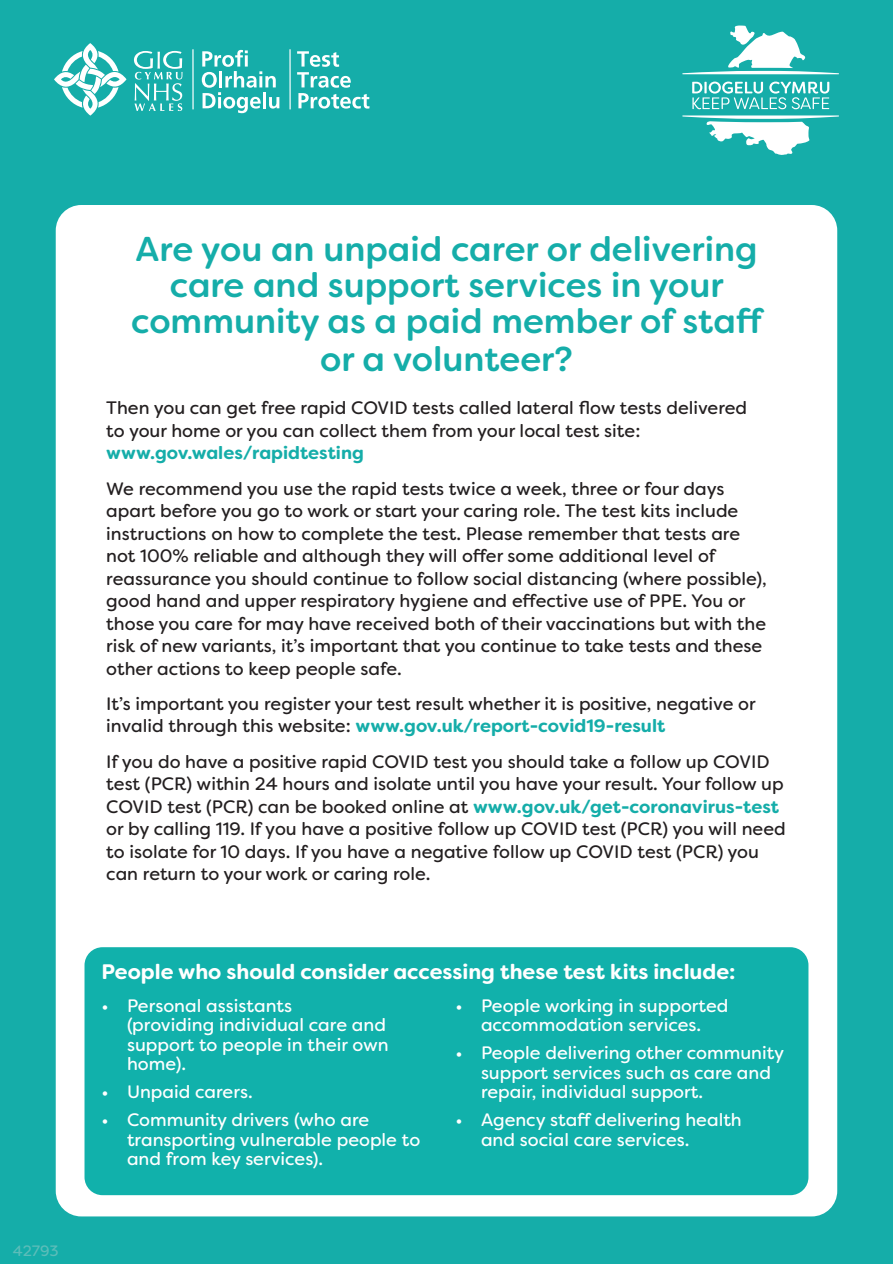
<style>
.page{position:relative;width:893px;height:1276px;background:#fff}
.page>*{position:absolute;margin:0;border:0;box-sizing:border-box;transform-origin:0 0}
.t1{font:500 34.5px/36.5px "Filson Soft";color:#15ada9;text-align:center}
.t2{font:700 21px "Filson Soft";color:#fff}
.t3{font:18px/22.5px "Filson Soft";color:#231f20}
.t4{font:18px/19.5px "Filson Soft";color:#fff}
.t5{font:700 18px "Filson Soft";color:#15ada9}
.t6{font:15px "Filson Soft";color:#5cbdb9}
.s1{font-weight:700;color:#15ada9}
</style>
<div class="page">
<div style="left:0;top:0;width:893px;height:1263px;background:#15ada9"></div>
<div style="left:56px;top:205px;width:781px;height:1011px;background:#fff;border-radius:26px"></div>
<hr style="left:192px;top:49px;width:2px;height:60px;background:#fff">
<svg style="left:54px;top:43px;width:73px;height:73px"></svg>
<svg style="left:134px;top:51px;width:49px;height:60px"></svg>
<hr style="left:289px;top:49px;width:2px;height:60px;background:#fff">
<svg style="left:202px;top:50px;width:77px;height:63px"></svg>
<svg style="left:297px;top:51px;width:72px;height:58px"></svg>
<svg style="left:682px;top:26px;width:157px;height:48px"></svg>
<svg style="left:682px;top:115px;width:157px;height:40px"></svg>
<svg style="left:692px;top:82px;width:137px;height:27px"></svg>
<div style="left:85px;top:947px;width:723px;height:248px;background:#11b1ab;border-radius:18px"></div>
<p class="t6" style="left:13px;top:1241px;width:47px">42793</p>
<h1 class="t1" style="left:131px;top:231px;width:635px">Are you an unpaid carer or delivering care and support services in your community as a paid member of staff or a volunteer?</h1>
<p class="t3" style="left:106px;top:397px;width:642px">Then you can get free rapid COVID tests called lateral flow tests delivered to your home or you can collect them from your local test site:</p>
<p class="t5" style="left:106px;top:441px;width:259px">www.gov.wales/rapidtesting</p>
<p class="t3" style="left:106px;top:477px;width:662px">We recommend you use the rapid tests twice a week, three or four days apart before you go to work or start your caring role. The test kits include instructions on how to complete the test. Please remember that tests are not 100% reliable and although they will offer some additional level of reassurance you should continue to follow social distancing (where possible), good hand and upper respiratory hygiene and effective use of PPE. You or those you care for may have received both of their vaccinations but with the risk of new variants, it’s important that you continue to take tests and these other actions to keep people safe.</p>
<p class="t3" style="left:106px;top:692px;width:651px">It’s important you register your test result whether it is positive, negative or invalid through this website: <span class="s1">www.gov.uk/report-covid19-result</span></p>
<p class="t3" style="left:106px;top:750px;width:681px">If you do have a positive rapid COVID test you should take a follow up COVID test (PCR) within 24 hours and isolate until you have your result. Your follow up COVID test (PCR) can be booked online at <span class="s1">www.gov.uk/get-coronavirus-test </span>or by calling 119. If you have a positive follow up COVID test (PCR) you will need to isolate for 10 days. If you have a negative follow up COVID test (PCR) you can return to your work or caring role.</p>
<p class="t2" style="left:102px;top:958px;width:636px">People who should consider accessing these test kits include:</p>
<p class="t4" style="left:127px;top:995px;width:263px;text-indent:-26px">• Personal assistants<br>(providing individual care and support to people in their own home).</p>
<p class="t4" style="left:102px;top:1082px;width:153px">• Unpaid carers.</p>
<p class="t4" style="left:127px;top:1110px;width:295px;text-indent:-26px">• Community drivers (who are transporting vulnerable people to and from key services).</p>
<p class="t4" style="left:455px;top:995px;width:275px;text-align:center">• People working in supported accommodation services.</p>
<p class="t4" style="left:481px;top:1043px;width:305px;text-indent:-26px">• People delivering other community support services such as care and repair, individual support.</p>
<p class="t4" style="left:481px;top:1110px;width:262px;text-indent:-26px">• Agency staff delivering health and social care services.</p>
</div>
